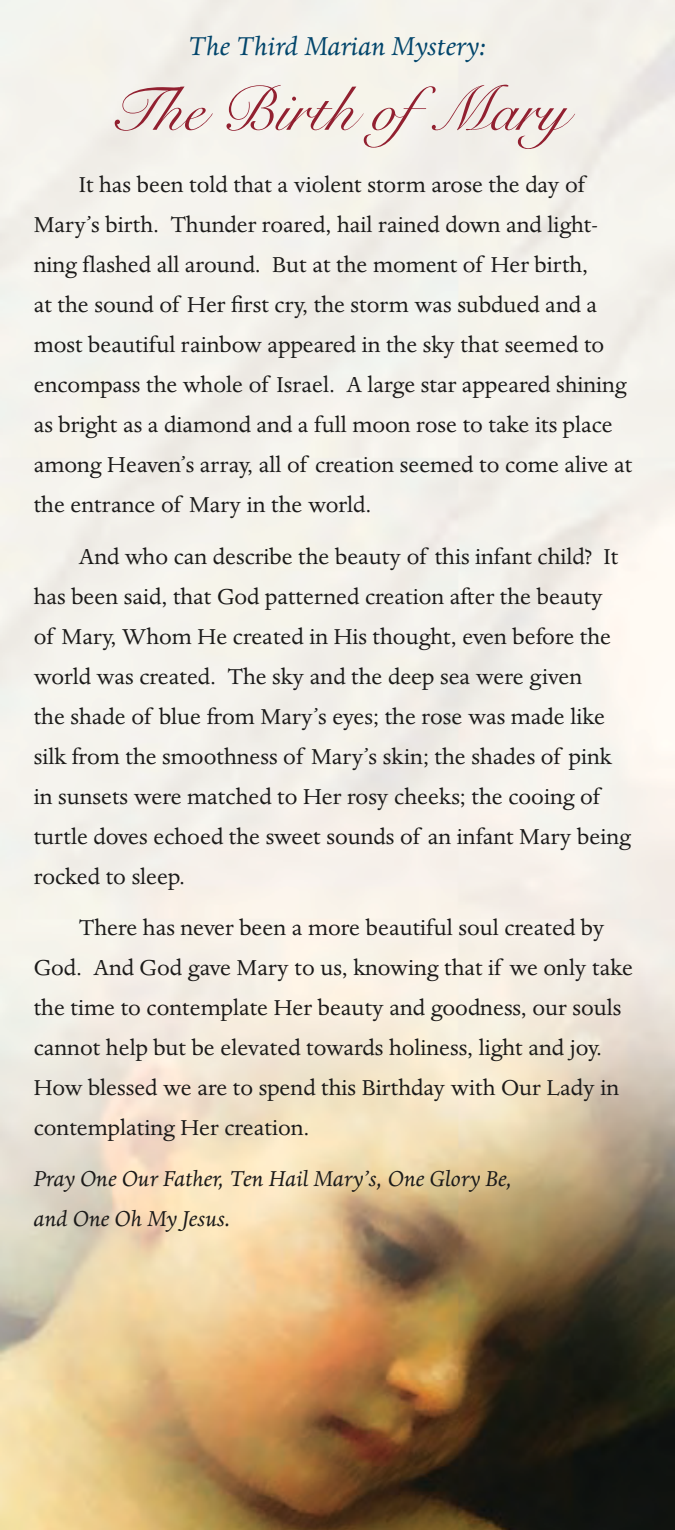
<style>
.page{position:relative;width:675px;height:1530px;background:#fff}
.page>*{position:absolute;margin:0;border:0;box-sizing:border-box;transform-origin:0 0}
.t1{font:62.5px "Snell Roundhand Script";color:#922030}
.t2{font:italic 30px "Dante";color:#03466c}
.t3{font:25px/40px "Dante";color:#1b1a19}
.t4{font:italic 25px/40px "Dante";color:#1b1a19}
</style>
<div class="page">
<img style="left:0;top:0;width:675px;height:1530px">
<p class="t2" style="left:189px;top:29px;width:299px">The Third Marian Mystery:</p>
<h1 class="t1" style="left:108px;top:74px;width:461px">The Birth ofMary</h1>
<p class="t3" style="left:34px;top:166px;width:600px;text-indent:45px">It has been told that a violent storm arose the day of Mary’s birth. Thunder roared, hail rained down and light&shy;ning flashed all around. But at the moment of Her birth,<br>at the sound of Her first cry, the storm was subdued and a most beautiful rainbow appeared in the sky that seemed to encompass the whole of Israel. A large star appeared shining as bright as a diamond and a full moon rose to take its place among Heaven’s array, all of creation seemed to come alive at the entrance of Mary in the world.</p>
<p class="t3" style="left:34px;top:537px;width:599px;text-indent:45px">And who can describe the beauty of this infant child? It has been said, that God patterned creation after the beauty<br>of Mary, Whom He created in His thought, even before the world was created. The sky and the deep sea were given<br>the shade of blue from Mary’s eyes; the rose was made like silk from the smoothness of Mary’s skin; the shades of pink in sunsets were matched to Her rosy cheeks; the cooing of turtle doves echoed the sweet sounds of an infant Mary being rocked to sleep.</p>
<p class="t3" style="left:34px;top:908px;width:601px;text-indent:45px">There has never been a more beautiful soul created by God. And God gave Mary to us, knowing that if we only take the time to contemplate Her beauty and goodness, our souls cannot help but be elevated towards holiness, light and joy.<br>How blessed we are to spend this Birthday with Our Lady in contemplating Her creation.</p>
<p class="t4" style="left:34px;top:1159px;width:480px">Pray One Our Father, Ten Hail Mary’s, One Glory Be, and One Oh My Jesus.</p>
</div>
